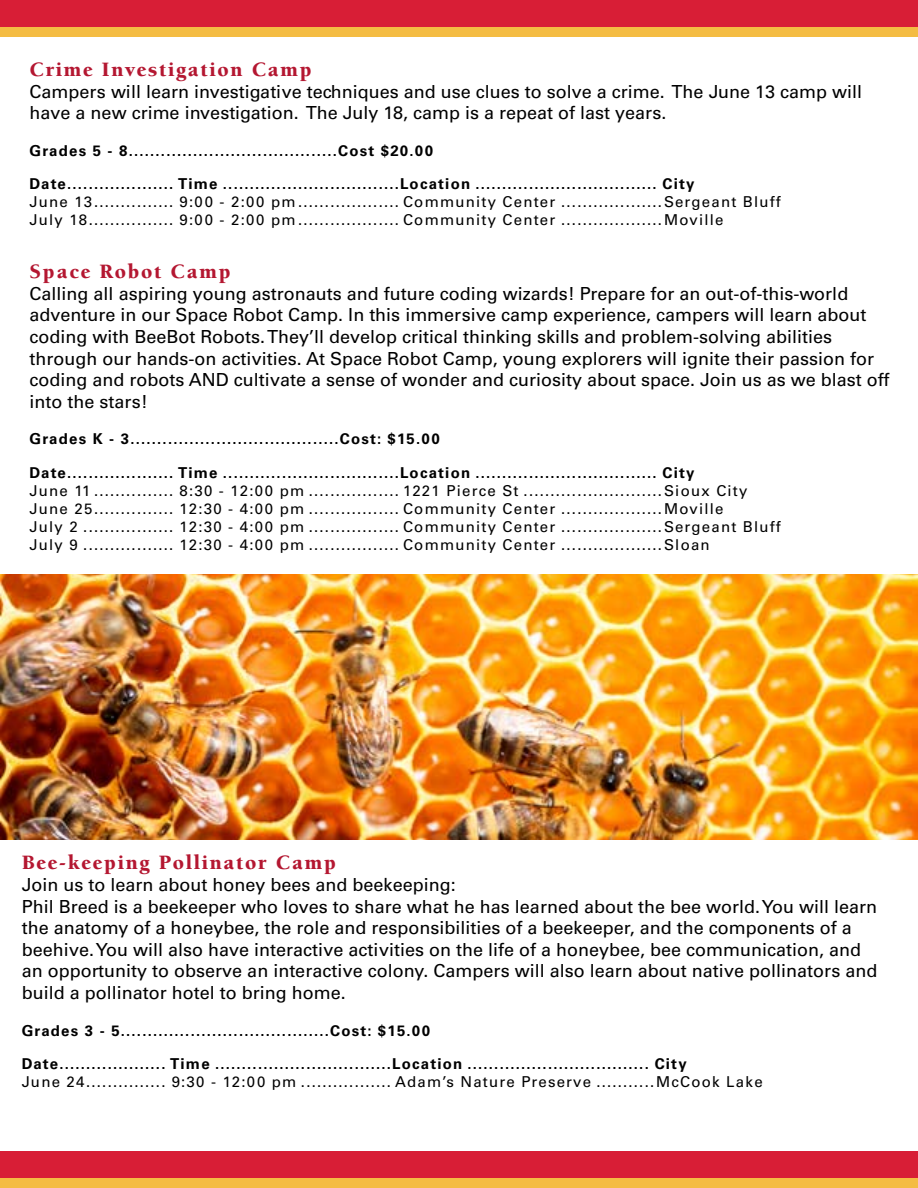
<style>
.page{position:relative;width:918px;height:1188px;background:#fff}
.page>*{position:absolute;margin:0;border:0;box-sizing:border-box;transform-origin:0 0}
.t1{font:900 21px "Berkeley Std";letter-spacing:.08em;color:#b41731}
.t2{font:18px/21.6px "Univers LT Std";color:#000}
.t3{font:15px/18px "Univers LT Std";letter-spacing:.08em;color:#000}
.t4{font:700 15px "Univers LT Std";letter-spacing:.08em;color:#000}
</style>
<div class="page">
<div style="left:0;top:0;width:918px;height:27px;background:#d81e36"></div>
<div style="left:0;top:1151px;width:918px;height:27px;background:#d81e36"></div>
<div style="left:0;top:27px;width:918px;height:10px;background:#f4bc43"></div>
<div style="left:0;top:1178px;width:918px;height:10px;background:#f4bc43"></div>
<img style="left:0;top:575px;width:918px;height:264px">
<p class="t1" style="left:30px;top:58px;width:284px">Crime Investigation Camp</p>
<p class="t2" style="left:30px;top:81px;width:834px">Campers will learn investigative techniques and use clues to solve a crime. The June 13 camp will have a new crime investigation. The July 18, camp is a repeat of last years.</p>
<p class="t4" style="left:30px;top:142px;width:405px">Grades 5 - 8.......................................Cost $20.00</p>
<p class="t4" style="left:30px;top:175px;width:666px">Date.................... Time .................................Location .................................. City</p>
<p class="t3" style="left:30px;top:193px;width:753px">June 13............... 9:00 - 2:00 pm................... Community Center ...................Sergeant Bluff<br>July 18................ 9:00 - 2:00 pm................... Community Center ...................Moville</p>
<p class="t1" style="left:30px;top:260px;width:203px">Space Robot Camp</p>
<p class="t2" style="left:30px;top:283px;width:861px">Calling all aspiring young astronauts and future coding wizards! Prepare for an out-of-this-world adventure in our Space Robot Camp. In this immersive camp experience, campers will learn about coding with BeeBot Robots. They’ll develop critical thinking skills and problem-solving abilities through our hands-on activities. At Space Robot Camp, young explorers will ignite their passion for coding and robots AND cultivate a sense of wonder and curiosity about space. Join us as we blast off into the stars!</p>
<p class="t4" style="left:30px;top:430px;width:412px">Grades K - 3.......................................Cost: $15.00</p>
<p class="t4" style="left:30px;top:464px;width:666px">Date.................... Time .................................Location .................................. City</p>
<p class="t3" style="left:30px;top:482px;width:753px">June 11 ............... 8:30 - 12:00 pm ................. 1221 Pierce St ..........................Sioux City June 25............... 12:30 - 4:00 pm ................. Community Center ...................Moville<br>July 2 ................. 12:30 - 4:00 pm ................. Community Center ...................Sergeant Bluff July 9 ................. 12:30 - 4:00 pm ................. Community Center ...................Sloan</p>
<p class="t1" style="left:22px;top:852px;width:316px">Bee-keeping Pollinator Camp</p>
<p class="t2" style="left:22px;top:874px;width:857px">Join us to learn about honey bees and beekeeping:<br>Phil Breed is a beekeeper who loves to share what he has learned about the bee world. You will learn the anatomy of a honeybee, the role and responsibilities of a beekeeper, and the components of a beehive. You will also have interactive activities on the life of a honeybee, bee communication, and an opportunity to observe an interactive colony. Campers will also learn about native pollinators and build a pollinator hotel to bring home.</p>
<p class="t4" style="left:22px;top:1022px;width:410px">Grades 3 - 5.......................................Cost: $15.00</p>
<p class="t4" style="left:22px;top:1055px;width:666px">Date.................... Time .................................Location .................................. City</p>
<p class="t3" style="left:22px;top:1073px;width:742px">June 24............... 9:30 - 12:00 pm ................. Adam’s Nature Preserve ...........McCook Lake</p>
</div>
